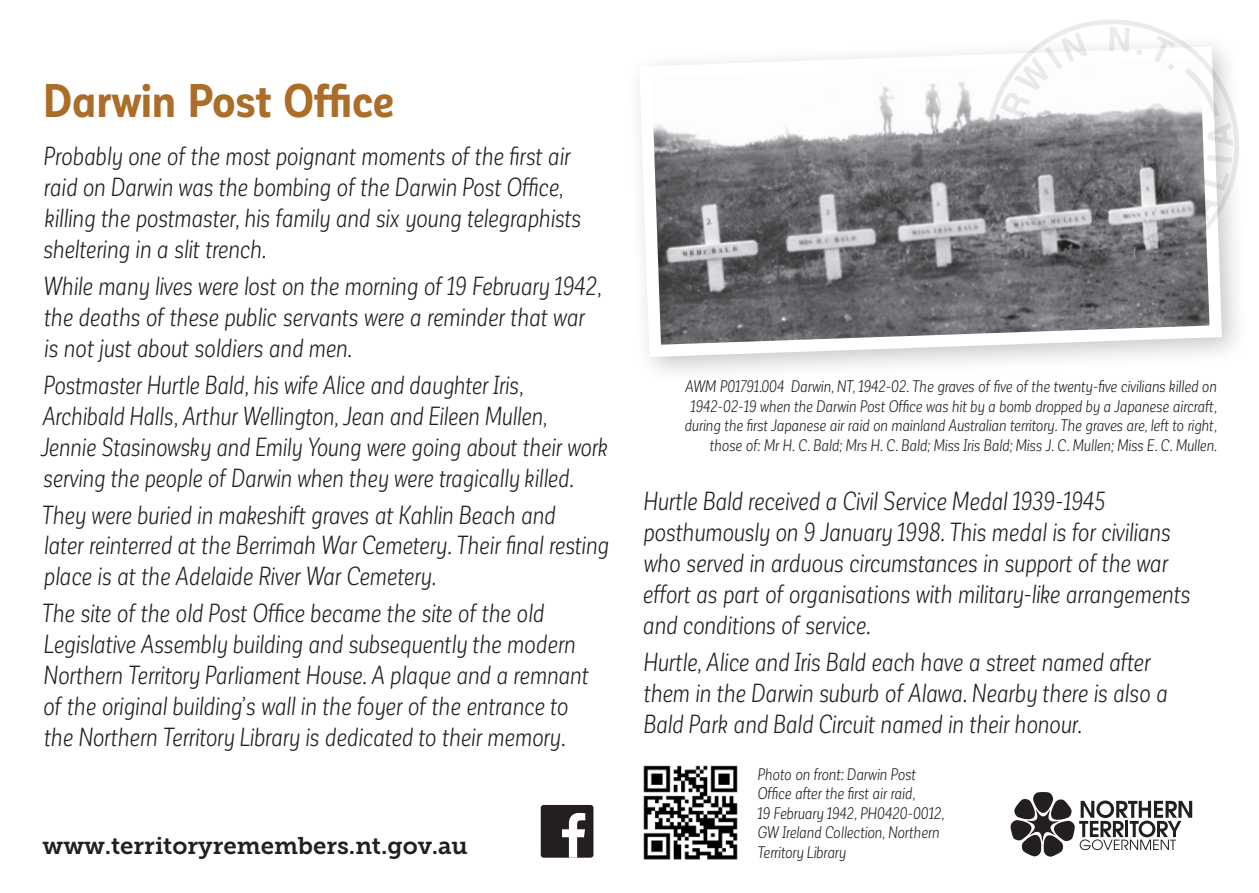
<style>
.page{position:relative;width:1259px;height:893px;background:#fff}
.page>*{position:absolute;margin:0;border:0;box-sizing:border-box;transform-origin:0 0}
.caption_white{font:700 46.5px "Corporative Sans Alt Cnd";letter-spacing:-.025em;color:#ab6d28}
.caption_white-2{font:italic 25.8px/30.9px "Corporative Sans Alt Cnd";letter-spacing:-.015em;color:#231f20}
.t1{font:24px "Museo Slab 700";color:#231f20}
.caption_white-3{font:italic 16.5px/19.5px "Corporative Sans Alt Cnd";letter-spacing:-.015em;color:#231f20}
</style>
<div class="page">
<div style="left:625px;top:33px;width:624px;height:352px;background:#231f20;opacity:.25"></div>
<svg style="left:633px;top:40px;width:595px;height:323px"></svg>
<img style="left:643px;top:765px;width:95px;height:95px">
<svg style="left:976px;top:20px;width:266px;height:256px"></svg>
<svg style="left:995px;top:27px;width:238px;height:240px"></svg>
<svg style="left:1010px;top:792px;width:182px;height:65px"></svg>
<div style="left:541px;top:805px;width:52px;height:53px;background:#231f20;border-radius:3px"></div>
<svg style="left:562px;top:813px;width:23px;height:45px"></svg>
<p class="caption_white" style="left:43px;top:75px;width:353px">Darwin Post Office</p>
<p class="caption_white-2" style="left:43px;top:141px;width:540px">Probably one of the most poignant moments of the first air raid on Darwin was the bombing of the Darwin Post Office, killing the postmaster, his family and six young telegraphists sheltering in a slit trench.</p>
<p class="caption_white-2" style="left:44px;top:271px;width:559px">While many lives were lost on the morning of 19 February 1942, the deaths of these public servants were a reminder that war is not just about soldiers and men.</p>
<p class="caption_white-2" style="left:41px;top:369px;width:569px">Postmaster Hurtle Bald, his wife Alice and daughter Iris, Archibald Halls, Arthur Wellington, Jean and Eileen Mullen,<br>Jennie Stasinowsky and Emily Young were going about their work serving the people of Darwin when they were tragically killed.</p>
<p class="caption_white-2" style="left:42px;top:499px;width:569px">They were buried in makeshift graves at Kahlin Beach and<br>later reinterred at the Berrimah War Cemetery. Their final resting place is at the Adelaide River War Cemetery.</p>
<p class="caption_white-2" style="left:42px;top:598px;width:548px">The site of the old Post Office became the site of the old Legislative Assembly building and subsequently the modern Northern Territory Parliament House. A plaque and a remnant of the original building’s wall in the foyer of the entrance to the Northern Territory Library is dedicated to their memory.</p>
<p class="t1" style="left:43px;top:832px;width:427px">www.territoryremembers.nt.gov.au</p>
<p class="caption_white-3" style="left:684px;top:377px;width:534px;text-align:right">AWM P01791.004 Darwin, NT, 1942-02. The graves of five of the twenty-five civilians killed on 1942-02-19 when the Darwin Post Office was hit by a bomb dropped by a Japanese aircraft, during the first Japanese air raid on mainland Australian territory. The graves are, left to right, those of: Mr H. C. Bald; Mrs H. C. Bald; Miss Iris Bald; Miss J. C. Mullen; Miss E. C. Mullen.</p>
<p class="caption_white-2" style="left:643px;top:486px;width:549px">Hurtle Bald received a Civil Service Medal 1939-1945 posthumously on 9 January 1998. This medal is for civilians who served in arduous circumstances in support of the war effort as part of organisations with military-like arrangements and conditions of service.</p>
<p class="caption_white-2" style="left:644px;top:647px;width:526px">Hurtle, Alice and Iris Bald each have a street named after them in the Darwin suburb of Alawa. Nearby there is also a<br>Bald Park and Bald Circuit named in their honour.</p>
<p class="caption_white-3" style="left:757px;top:764px;width:188px">Photo on front: Darwin Post<br>Office after the first air raid,<br>19 February 1942, PH0420-0012,<br>GW Ireland Collection, Northern<br>Territory Library</p>
</div>
